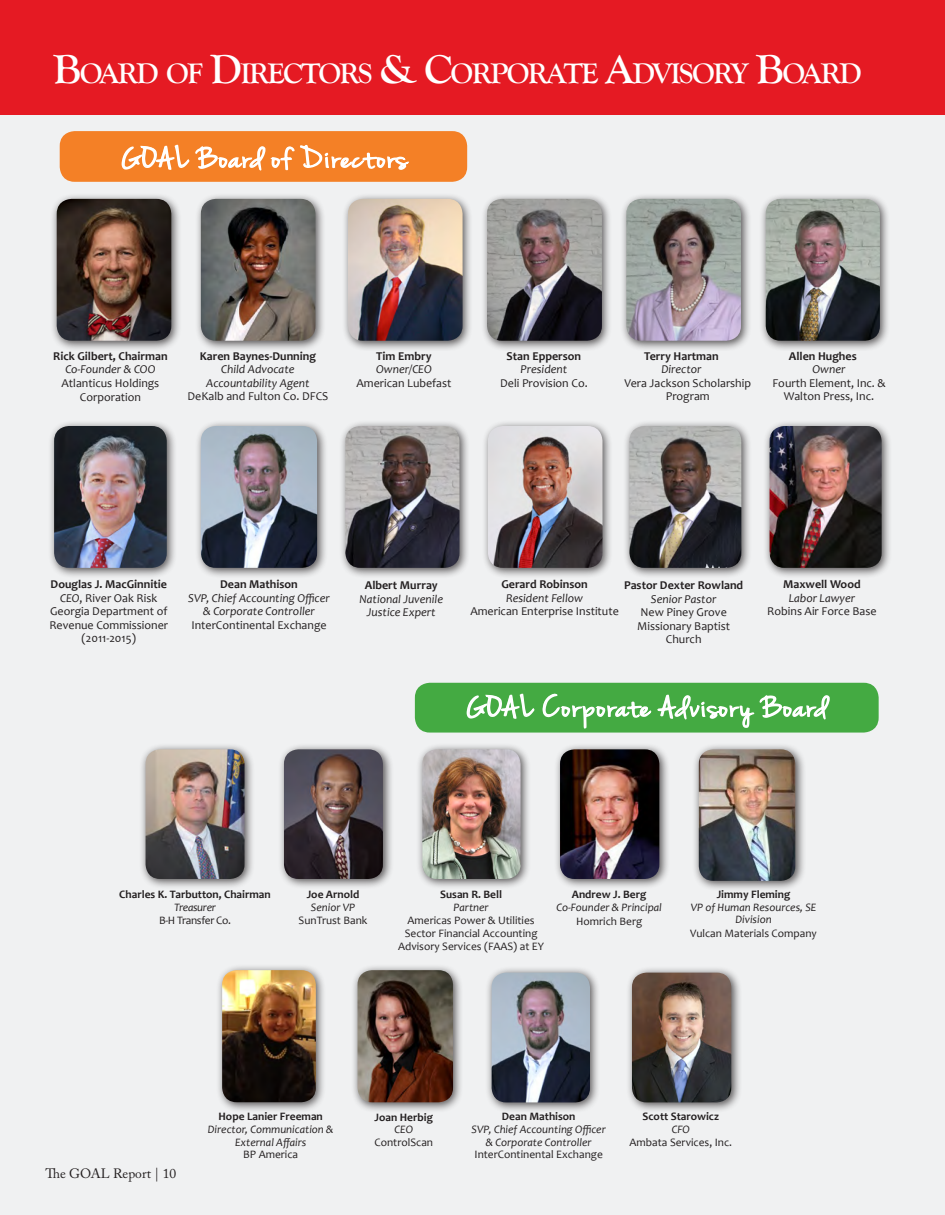
<style>
.page{position:relative;width:945px;height:1215px;background:#fff}
.page>*{position:absolute;margin:0;border:0;box-sizing:border-box;transform-origin:0 0}
.t1{font:700 29.4px "Goudy Old Style T";letter-spacing:-.055em;color:#fff}
.t2{font:13.5px "Adobe Caslon Pro";color:#231f20}
.t3{font:12px/13.5px "Candara";color:#231f20;text-align:center}
.t4{font:italic 12px/13.5px "Candara";color:#231f20;text-align:center}
.t5{font:700 12px "Candara";color:#231f20}
.t6{font:11.4px/12.8px "Candara";color:#231f20;text-align:center}
.t7{font:italic 11.4px/12.8px "Candara";color:#231f20;text-align:center}
.t8{font:700 11.4px "Candara";color:#231f20}
.t9{font:11.4px "Candara";letter-spacing:-.03em;color:#231f20}
.t10{font:italic 11.4px "Candara";letter-spacing:-.03em;color:#231f20}
.s1{font-size:42px}
.s2{font-weight:700}
.s3{font-style:italic}
</style>
<div class="page">
<div style="left:0;top:107px;width:945px;height:1108px;background:#f0f1f2"></div>
<div style="left:0;top:0;width:945px;height:114px;background:#e51a23"></div>
<div style="left:60px;top:131px;width:407px;height:51px;background:#f48026;border-radius:15px"></div>
<div style="left:481px;top:193px;width:131px;height:158px;background:#231f20;opacity:.75"></div>
<img style="left:487px;top:199px;width:115px;height:142px">
<div style="left:620px;top:193px;width:131px;height:158px;background:#231f20;opacity:.75"></div>
<img style="left:626px;top:199px;width:115px;height:142px">
<div style="left:623px;top:420px;width:129px;height:158px;background:#231f20;opacity:.75"></div>
<img style="left:629px;top:426px;width:112px;height:142px">
<div style="left:339px;top:420px;width:131px;height:158px;background:#231f20;opacity:.75"></div>
<img style="left:345px;top:426px;width:115px;height:142px">
<div style="left:759px;top:193px;width:131px;height:158px;background:#231f20;opacity:.75"></div>
<img style="left:766px;top:199px;width:114px;height:142px">
<div style="left:482px;top:420px;width:131px;height:158px;background:#231f20;opacity:.75"></div>
<img style="left:488px;top:426px;width:115px;height:142px">
<div style="left:342px;top:193px;width:131px;height:158px;background:#231f20;opacity:.75"></div>
<img style="left:348px;top:199px;width:115px;height:142px">
<div style="left:195px;top:193px;width:131px;height:158px;background:#231f20;opacity:.75"></div>
<img style="left:201px;top:207px;width:114px;height:134px">
<div style="left:50px;top:193px;width:132px;height:158px;background:#231f20;opacity:.75"></div>
<img style="left:57px;top:199px;width:114px;height:142px">
<div style="left:195px;top:420px;width:133px;height:158px;background:#231f20;opacity:.75"></div>
<img style="left:201px;top:426px;width:116px;height:142px">
<div style="left:554px;top:743px;width:116px;height:147px;background:#231f20;opacity:.75"></div>
<img style="left:560px;top:756px;width:99px;height:123px">
<div style="left:139px;top:743px;width:116px;height:147px;background:#231f20;opacity:.75"></div>
<img style="left:146px;top:749px;width:99px;height:130px">
<div style="left:216px;top:964px;width:110px;height:149px;background:#231f20;opacity:.75"></div>
<img style="left:222px;top:970px;width:94px;height:132px">
<div style="left:351px;top:964px;width:113px;height:149px;background:#231f20;opacity:.75"></div>
<img style="left:358px;top:970px;width:95px;height:132px">
<div style="left:278px;top:743px;width:116px;height:147px;background:#231f20;opacity:.75"></div>
<img style="left:284px;top:749px;width:99px;height:130px">
<div style="left:693px;top:743px;width:113px;height:148px;background:#231f20;opacity:.75"></div>
<img style="left:699px;top:756px;width:96px;height:125px">
<div style="left:485px;top:966px;width:116px;height:147px;background:#231f20;opacity:.75"></div>
<img style="left:492px;top:973px;width:98px;height:129px">
<div style="left:416px;top:743px;width:115px;height:147px;background:#231f20;opacity:.75"></div>
<img style="left:422px;top:749px;width:99px;height:130px">
<div style="left:626px;top:966px;width:116px;height:147px;background:#231f20;opacity:.75"></div>
<img style="left:632px;top:973px;width:99px;height:129px">
<div style="left:48px;top:420px;width:129px;height:158px;background:#231f20;opacity:.75"></div>
<img style="left:54px;top:426px;width:113px;height:142px">
<div style="left:763px;top:420px;width:129px;height:158px;background:#231f20;opacity:.75"></div>
<img style="left:770px;top:426px;width:112px;height:142px">
<svg style="left:121px;top:144px;width:289px;height:63px"></svg>
<div style="left:415px;top:683px;width:464px;height:50px;background:#44aa42;border-radius:15px"></div>
<svg style="left:466px;top:693px;width:69px;height:26px"></svg>
<svg style="left:542px;top:682px;width:289px;height:74px"></svg>
<h1 class="t1" style="left:53px;top:57px;width:47px"><span class="s1">B</span>OAR</h1>
<h1 class="t1" style="left:137px;top:57px;width:167px">DOF<span class="s1">D</span>IRECTOR</h1>
<h1 class="t1" style="left:358px;top:57px;width:169px">S <span class="s1">&amp; C</span>ORPORAT</h1>
<h1 class="t1" style="left:581px;top:57px;width:222px">E <span class="s1">A</span>DVISORY <span class="s1">B</span>OAR</h1>
<h1 class="t1" style="left:839px;top:57px;width:24px">D</h1>
<p class="t5" style="left:53px;top:348px;width:116px">Rick Gilbert, Chairman</p>
<p class="t4" style="left:65px;top:363px;width:92px">Co-Founder &amp; COO</p>
<p class="t3" style="left:62px;top:376px;width:99px;line-height:14.4px">Atlanticus Holdings<br>Corporation</p>
<p class="t5" style="left:200px;top:348px;width:118px">Karen Baynes-Dunning</p>
<p class="t4" style="left:206px;top:363px;width:105px">Child Advocate<br>Accountability Agent</p>
<p class="t3" style="left:188px;top:390px;width:142px">DeKalb and Fulton Co. DFCS</p>
<p class="t5" style="left:376px;top:348px;width:57px">Tim Embry</p>
<p class="t4" style="left:376px;top:363px;width:57px">Owner/CEO</p>
<p class="t3" style="left:356px;top:376px;width:97px">American Lubefast</p>
<p class="t5" style="left:507px;top:348px;width:76px">Stan Epperson</p>
<p class="t4" style="left:521px;top:363px;width:48px">President</p>
<p class="t3" style="left:500px;top:376px;width:89px">Deli Provision Co.</p>
<p class="t5" style="left:644px;top:348px;width:76px">Terry Hartman</p>
<p class="t4" style="left:661px;top:363px;width:42px">Director</p>
<p class="t3" style="left:624px;top:376px;width:128px">Vera Jackson Scholarship<br>Program</p>
<p class="t5" style="left:789px;top:348px;width:69px">Allen Hughes</p>
<p class="t4" style="left:813px;top:363px;width:34px">Owner</p>
<p class="t3" style="left:772px;top:376px;width:115px">Fourth Element, Inc. &amp;<br>Walton Press, Inc.</p>
<p class="t3" style="left:49px;top:578px;width:120px"><span class="s2">Douglas J. MacGinnitie<br></span><span class="s3">CEO</span>, River Oak Risk<br>Georgia Department of<br>Revenue Commissioner (2011-2015)</p>
<p class="t5" style="left:220px;top:577px;width:79px">Dean Mathison</p>
<p class="t4" style="left:188px;top:591px;width:143px">SVP, Chief Accounting Officer &amp; Corporate Controller</p>
<p class="t3" style="left:191px;top:618px;width:137px">InterContinental Exchange</p>
<p class="t5" style="left:365px;top:578px;width:74px">Albert Murray</p>
<p class="t4" style="left:360px;top:592px;width:85px">National Juvenile<br>Justice Expert</p>
<p class="t5" style="left:501px;top:577px;width:88px">Gerard Robinson</p>
<p class="t4" style="left:506px;top:591px;width:78px">Resident Fellow</p>
<p class="t3" style="left:470px;top:605px;width:150px">American Enterprise Institute</p>
<p class="t5" style="left:624px;top:578px;width:121px">Pastor Dexter Rowland</p>
<p class="t4" style="left:651px;top:592px;width:67px">Senior Pastor</p>
<p class="t3" style="left:637px;top:606px;width:94px">New Piney Grove<br>Missionary Baptist<br>Church</p>
<p class="t5" style="left:783px;top:577px;width:79px">Maxwell Wood</p>
<p class="t4" style="left:789px;top:591px;width:68px">Labor Lawyer</p>
<p class="t3" style="left:767px;top:605px;width:111px">Robins Air Force Base</p>
<p class="t8" style="left:119px;top:888px;width:153px">Charles K. Tarbutton, Chairman</p>
<p class="t10" style="left:174px;top:900px;width:43px">Treasurer</p>
<p class="t9" style="left:159px;top:913px;width:73px">B-H Transfer Co.</p>
<p class="t8" style="left:307px;top:888px;width:54px">Joe Arnold</p>
<p class="t7" style="left:311px;top:901px;width:46px">Senior VP</p>
<p class="t6" style="left:299px;top:914px;width:70px">SunTrust Bank</p>
<p class="t8" style="left:440px;top:888px;width:63px">Susan R. Bell</p>
<p class="t7" style="left:453px;top:901px;width:37px">Partner</p>
<p class="t6" style="left:398px;top:914px;width:148px">Americas Power &amp; Utilities<br>Sector Financial Accounting<br>Advisory Services (FAAS) at EY</p>
<p class="t8" style="left:572px;top:888px;width:76px">Andrew J. Berg</p>
<p class="t7" style="left:556px;top:901px;width:107px">Co-Founder &amp; Principal</p>
<p class="t6" style="left:576px;top:915px;width:68px">Homrich Berg</p>
<p class="t8" style="left:717px;top:887px;width:75px">Jimmy Fleming</p>
<p class="t7" style="left:691px;top:900px;width:127px">VP of Human Resources, SE<br>Division</p>
<p class="t6" style="left:690px;top:927px;width:128px">Vulcan Materials Company</p>
<p class="t2" style="left:45px;top:1165px;width:132px">The GOAL Report | 10</p>
<p class="t8" style="left:219px;top:1109px;width:106px">Hope Lanier Freeman</p>
<p class="t7" style="left:208px;top:1123px;width:127px">Director, Communication &amp;<br>External Affairs</p>
<p class="t6" style="left:243px;top:1148px;width:56px">BP America</p>
<p class="t8" style="left:375px;top:1110px;width:60px">Joan Herbig</p>
<p class="t7" style="left:395px;top:1123px;width:20px">CEO</p>
<p class="t6" style="left:375px;top:1136px;width:60px">ControlScan</p>
<p class="t8" style="left:502px;top:1109px;width:75px">Dean Mathison</p>
<p class="t7" style="left:472px;top:1123px;width:136px">SVP, Chief Accounting Officer &amp; Corporate Controller</p>
<p class="t6" style="left:475px;top:1148px;width:130px">InterContinental Exchange</p>
<p class="t8" style="left:643px;top:1109px;width:78px">Scott Starowicz</p>
<p class="t7" style="left:672px;top:1123px;width:20px">CFO</p>
<p class="t6" style="left:630px;top:1135px;width:104px">Ambata Services, Inc.</p>
</div>
